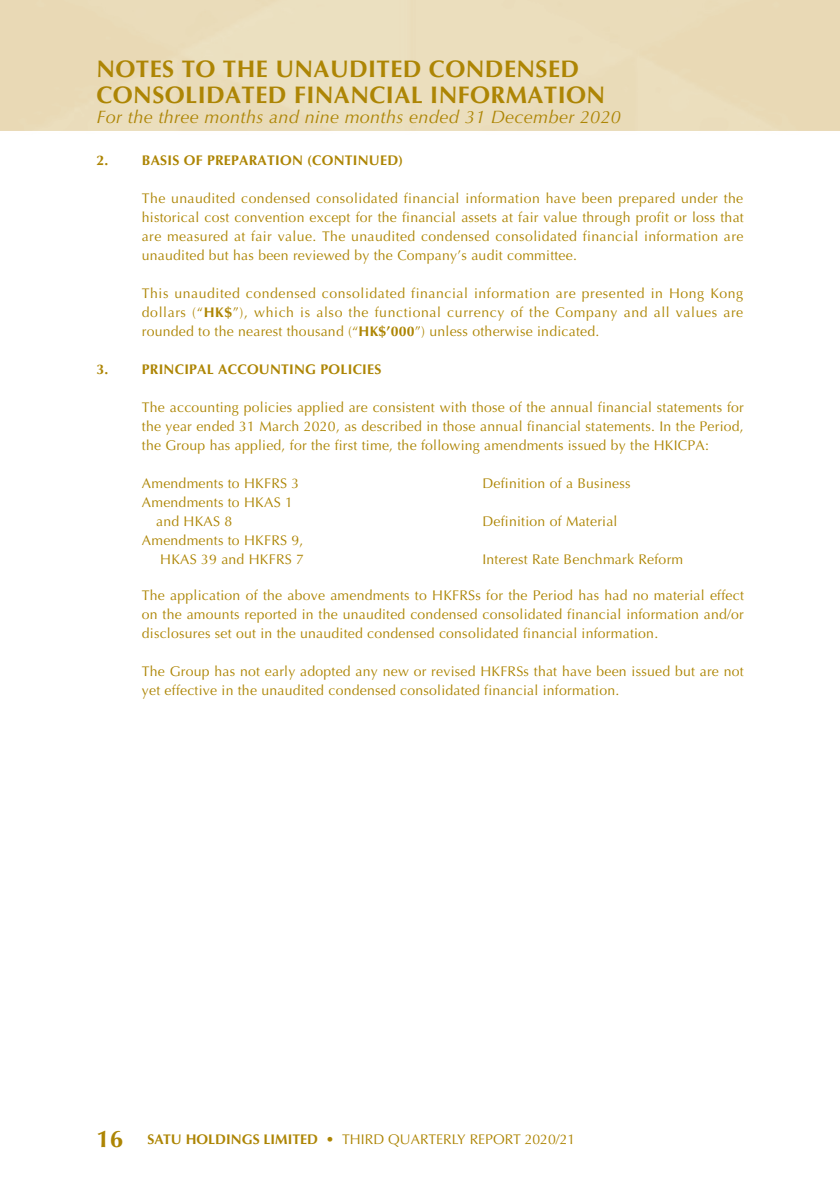
<style>
.page{position:relative;width:840px;height:1191px;background:#fff}
.page>*{position:absolute;margin:0;border:0;box-sizing:border-box;transform-origin:0 0}
.t1{font:700 24px "Optima LT Std";letter-spacing:.015em;color:#ad8504}
.t2{font:italic 18px "Optima LT Std";letter-spacing:.015em;color:#ad8504}
._06_Notes{font:14px/19px "Optima LT Std";letter-spacing:.015em;color:#ad8504;text-align:justify}
._51_N_Table_txt{font:14px "Optima LT Std";letter-spacing:.015em;color:#ad8504}
._07_NH1{font:700 14px "Optima LT Std";letter-spacing:.015em;color:#ad8504}
.s1{font-weight:700}
</style>
<div class="page">
<p class="t1" style="left:96px;top:54px;width:484px">NOTES TO THE UNAUDITED CONDENSED</p>
<p class="t1" style="left:96px;top:80px;width:510px">CONSOLIDATED FINANCIAL INFORMATION</p>
<p class="t2" style="left:96px;top:106px;width:525px">For the three months and nine months ended 31 December 2020</p>
<p class="_07_NH1" style="left:96px;top:152px;width:308px">2. BASIS OF PREPARATION (CONTINUED)</p>
<p class="_06_Notes" style="left:142px;top:189px;width:603px">The unaudited condensed consolidated financial information have been prepared under the historical cost convention except for the financial assets at fair value through profit or loss that are measured at fair value. The unaudited condensed consolidated financial information are unaudited but has been reviewed by the Company’s audit committee.</p>
<p class="_06_Notes" style="left:142px;top:284px;width:602px">This unaudited condensed consolidated financial information are presented in Hong Kong dollars (“<span class="s1">HK$</span>”), which is also the functional currency of the Company and all values are rounded to the nearest thousand (“<span class="s1">HK$’000</span>”) unless otherwise indicated.</p>
<p class="_07_NH1" style="left:96px;top:361px;width:286px">3. PRINCIPAL ACCOUNTING POLICIES</p>
<p class="_06_Notes" style="left:142px;top:398px;width:603px">The accounting policies applied are consistent with those of the annual financial statements for the year ended 31 March 2020, as described in those annual financial statements. In the Period, the Group has applied, for the first time, the following amendments issued by the HKICPA:</p>
<p class="_51_N_Table_txt" style="left:142px;top:475px;width:159px">Amendments to HKFRS 3</p>
<p class="_51_N_Table_txt" style="left:482px;top:475px;width:149px">Definition of a Business</p>
<p class="_51_N_Table_txt" style="left:142px;top:494px;width:152px">Amendments to HKAS 1</p>
<p class="_51_N_Table_txt" style="left:156px;top:513px;width:78px">and HKAS 8</p>
<p class="_51_N_Table_txt" style="left:482px;top:513px;width:136px">Definition of Material</p>
<p class="_51_N_Table_txt" style="left:142px;top:532px;width:163px">Amendments to HKFRS 9,</p>
<p class="_51_N_Table_txt" style="left:160px;top:551px;width:145px">HKAS 39 and HKFRS 7</p>
<p class="_51_N_Table_txt" style="left:482px;top:551px;width:202px">Interest Rate Benchmark Reform</p>
<p class="_06_Notes" style="left:142px;top:585px;width:603px">The application of the above amendments to HKFRSs for the Period has had no material effect on the amounts reported in the unaudited condensed consolidated financial information and/or disclosures set out in the unaudited condensed consolidated financial information.</p>
<p class="_06_Notes" style="left:142px;top:661px;width:603px">The Group has not early adopted any new or revised HKFRSs that have been issued but are not yet effective in the unaudited condensed consolidated financial information.</p>
<p class="t1" style="left:96px;top:1124px;width:28px">16</p>
<p class="_06_Notes" style="left:147px;top:1129px;width:429px"><span class="s1">SATU HOLDINGS LIMITED</span> • THIRD QUARTERLY REPORT 2020/21</p>
</div>
